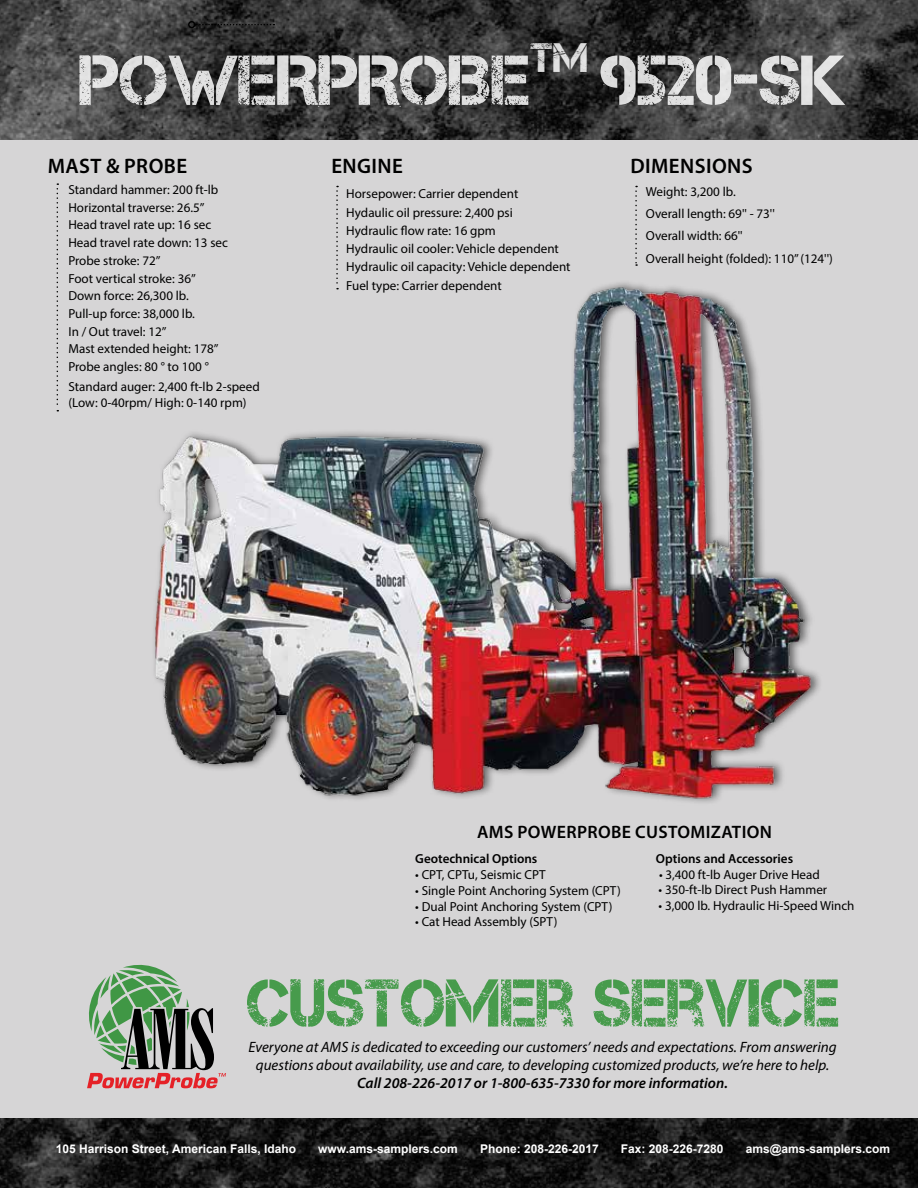
<style>
.page{position:relative;width:918px;height:1188px;background:#fff}
.page>*{position:absolute;margin:0;border:0;box-sizing:border-box;transform-origin:0 0}
.t1{font:70.5px "Captureit";color:#fff}
.t2{font:41.1px "Captureit";color:#fff}
.t3{font:600 21px "Myriad Pro";letter-spacing:.02em;color:#000}
.t4{font:600 18px "Myriad Pro";letter-spacing:.02em;color:#000}
.t5{font:italic 15px/18px "Myriad Pro";color:#000;text-align:center}
.t6{font:italic 600 15px "Myriad Pro";color:#000}
.t7{font:13.05px/17.5px "Myriad Pro";color:#000}
.t8{font:600 13.05px "Myriad Pro";color:#000}
.t9{font:700 12px "Arial";color:#fff}
</style>
<div class="page">
<img style="left:0;top:0;width:918px;height:1188px">
<div style="left:0;top:140px;width:918px;height:978px;background:#d6d5d6"></div>
<img style="left:154px;top:285px;width:657px;height:518px">
<svg style="left:195px;top:24px;width:79px;height:1px"></svg>
<div style="left:188px;top:21px;width:7px;height:7px;border:1px solid #000;border-radius:50%"></div>
<svg style="left:336px;top:186px;width:2px;height:103px"></svg>
<svg style="left:635px;top:186px;width:2px;height:80px"></svg>
<svg style="left:57px;top:183px;width:1px;height:228px"></svg>
<svg style="left:87px;top:964px;width:139px;height:124px"></svg>
<svg style="left:247px;top:979px;width:591px;height:48px"></svg>
<h1 class="t1" style="left:79px;top:41px;width:453px">POWERPROBE</h1>
<h2 class="t2" style="left:531px;top:35px;width:60px">TM</h2>
<h1 class="t1" style="left:601px;top:41px;width:247px">9520-SK</h1>
<h3 class="t3" style="left:48px;top:153px;width:141px">MAST &amp; PROBE</h3>
<p class="t7" style="left:68px;top:181px;width:151px">Standard hammer: 200 ft-lb<br>Horizontal traverse: 26.5’’</p>
<p class="t7" style="left:68px;top:216px;width:144px">Head travel rate up: 16 sec</p>
<p class="t7" style="left:68px;top:233px;width:161px">Head travel rate down: 13 sec</p>
<p class="t7" style="left:68px;top:252px;width:129px">Probe stroke: 72’’<br>Foot vertical stroke: 36’’<br>Down force: 26,300 lb.</p>
<p class="t7" style="left:68px;top:305px;width:128px">Pull-up force: 38,000 lb.</p>
<p class="t7" style="left:68px;top:322px;width:152px">In / Out travel: 12’’<br>Mast extended height: 178’’<br>Probe angles: 80 ° to 100 °</p>
<p class="t7" style="left:68px;top:379px;width:193px;line-height:15.8px">Standard auger: 2,400 ft-lb 2-speed (Low: 0-40rpm/ High: 0-140 rpm)</p>
<h3 class="t3" style="left:331px;top:153px;width:73px">ENGINE</h3>
<p class="t7" style="left:346px;top:184px;width:174px;line-height:19.2px">Horsepower: Carrier dependent<br>Hydaulic oil pressure: 2,400 psi</p>
<p class="t7" style="left:346px;top:240px;width:226px;line-height:18.1px">Hydraulic oil cooler: Vehicle dependent<br>Hydraulic oil capacity: Vehicle dependent</p>
<p class="t7" style="left:346px;top:222px;width:151px">Hydraulic flow rate: 16 gpm</p>
<p class="t7" style="left:346px;top:276px;width:157px">Fuel type: Carrier dependent</p>
<h3 class="t3" style="left:630px;top:153px;width:124px">DIMENSIONS</h3>
<p class="t7" style="left:646px;top:180px;width:189px;line-height:22.4px">Weight: 3,200 lb.<br>Overall length: 69'' - 73''<br>Overall width: 66''<br>Overall height (folded): 110’’ (124'')</p>
<h3 class="t4" style="left:477px;top:820px;width:297px">AMS POWERPROBE CUSTOMIZATION</h3>
<p class="t8" style="left:415px;top:851px;width:124px">Geotechnical Options</p>
<p class="t7" style="left:415px;top:866px;width:132px">• CPT, CPTu, Seismic CPT</p>
<p class="t7" style="left:415px;top:882px;width:207px">• Single Point Anchoring System (CPT)</p>
<p class="t7" style="left:415px;top:897px;width:199px">• Dual Point Anchoring System (CPT)</p>
<p class="t7" style="left:415px;top:913px;width:144px">• Cat Head Assembly (SPT)</p>
<p class="t8" style="left:656px;top:850px;width:139px">Options and Accessories</p>
<p class="t7" style="left:659px;top:865px;width:162px">• 3,400 ft-lb Auger Drive Head</p>
<p class="t7" style="left:659px;top:881px;width:170px">• 350-ft-lb Direct Push Hammer</p>
<p class="t7" style="left:659px;top:897px;width:197px">• 3,000 lb. Hydraulic Hi-Speed Winch</p>
<p class="t5" style="left:249px;top:1037px;width:590px">Everyone at AMS is dedicated to exceeding our customers’ needs and expectations. From answering questions about availability, use and care, to developing customized products, we’re here to help.</p>
<p class="t6" style="left:357px;top:1073px;width:372px">Call 208-226-2017 or 1-800-635-7330 for more information.</p>
<p class="t9" style="left:56px;top:1141px;width:242px">105 Harrison Street, American Falls, Idaho</p>
<p class="t9" style="left:318px;top:1141px;width:141px">www.ams-samplers.com</p>
<p class="t9" style="left:480px;top:1141px;width:120px">Phone: 208-226-2017</p>
<p class="t9" style="left:621px;top:1141px;width:104px">Fax: 208-226-7280</p>
<p class="t9" style="left:746px;top:1141px;width:146px">ams@ams-samplers.com</p>
</div>
